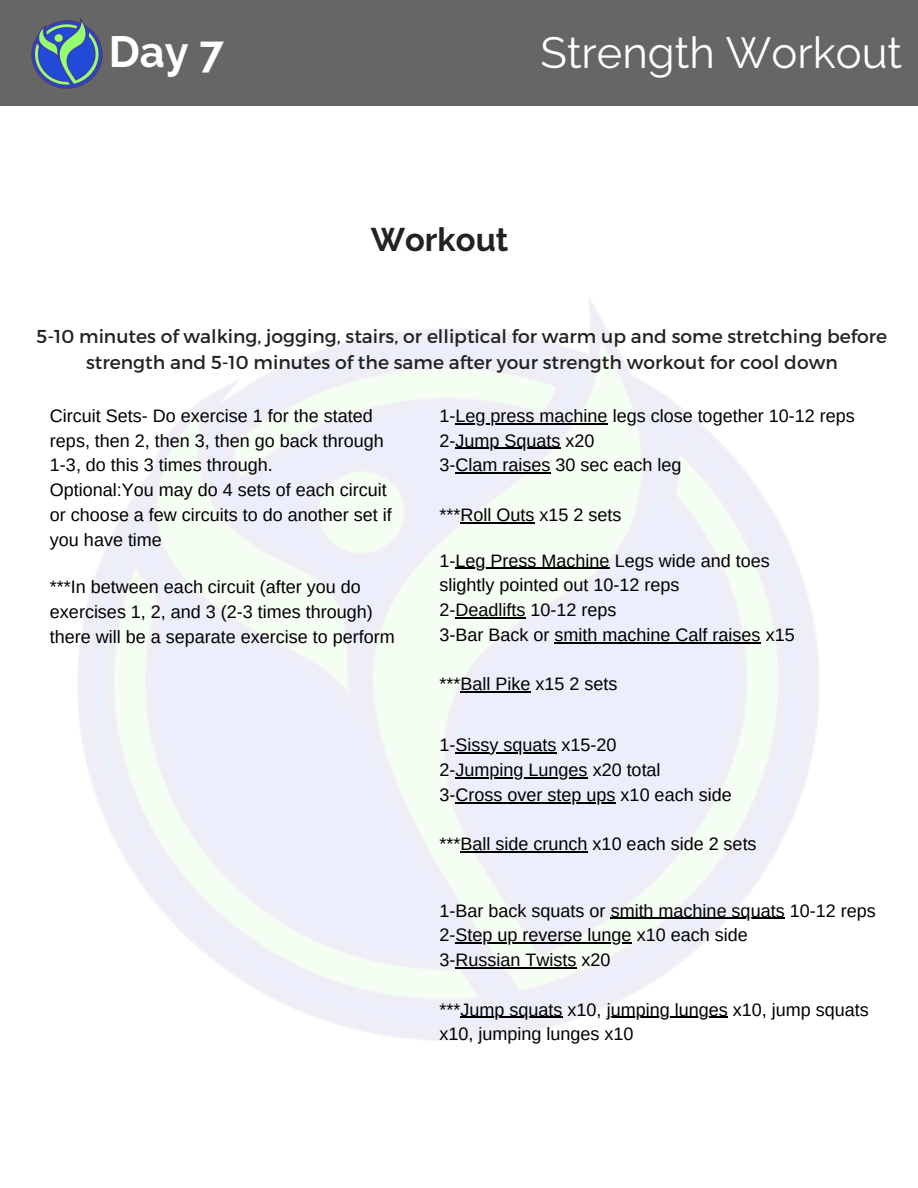
<style>
.page{position:relative;width:918px;height:1188px;background:#fff}
.page>*{position:absolute;margin:0;border:0;box-sizing:border-box;transform-origin:0 0}
.t1{font:43.65px "Raleway";color:#fff}
.t2{font:700 43.65px "Raleway";color:#fff}
.t3{font:700 32.7px "Raleway";color:#222}
.t4{font:18.75px/25.8px "Montserrat";color:#222;text-align:center}
.t5{font:18px/24.8px "Arimo";color:#000}
</style>
<div class="page">
<div style="left:0;top:0;width:918px;height:106px;background:#666"></div>
<img style="left:31px;top:18px;width:72px;height:71px">
<img style="left:78px;top:299px;width:741px;height:742px">
<hr style="left:456px;top:423px;width:152px;height:1px;background:#000">
<hr style="left:456px;top:448px;width:105px;height:1px;background:#000">
<hr style="left:456px;top:472px;width:95px;height:2px;background:#000">
<hr style="left:461px;top:522px;width:74px;height:1px;background:#000">
<hr style="left:456px;top:568px;width:154px;height:1px;background:#000">
<hr style="left:456px;top:617px;width:70px;height:1px;background:#000">
<hr style="left:555px;top:642px;width:206px;height:1px;background:#000">
<hr style="left:461px;top:692px;width:70px;height:1px;background:#000">
<hr style="left:456px;top:752px;width:101px;height:2px;background:#000">
<hr style="left:456px;top:777px;width:132px;height:1px;background:#000">
<hr style="left:456px;top:802px;width:160px;height:1px;background:#000">
<hr style="left:461px;top:851px;width:127px;height:2px;background:#000">
<hr style="left:611px;top:918px;width:174px;height:1px;background:#000">
<hr style="left:456px;top:943px;width:176px;height:1px;background:#000">
<hr style="left:456px;top:967px;width:121px;height:1px;background:#000">
<hr style="left:461px;top:1017px;width:102px;height:1px;background:#000">
<hr style="left:607px;top:1017px;width:121px;height:1px;background:#000">
<p class="t2" style="left:109px;top:26px;width:117px">Day 7</p>
<p class="t1" style="left:541px;top:26px;width:363px">Strength Workout</p>
<p class="t3" style="left:371px;top:220px;width:139px">Workout</p>
<p class="t4" style="left:37px;top:323px;width:852px">5-10 minutes of walking, jogging, stairs, or elliptical for warm up and some stretching before strength and 5-10 minutes of the same after your strength workout for cool down</p>
<p class="t5" style="left:50px;top:403px;width:335px">Circuit Sets- Do exercise 1 for the stated reps, then 2, then 3, then go back through<br>1-3, do this 3 times through.</p>
<p class="t5" style="left:50px;top:477px;width:343px">Optional:You may do 4 sets of each circuit or choose a few circuits to do another set if you have time</p>
<p class="t5" style="left:50px;top:575px;width:346px">***In between each circuit (after you do exercises 1, 2, and 3 (2-3 times through) there will be a separate exercise to perform</p>
<p class="t5" style="left:440px;top:403px;width:417px">1-Leg press machine legs close together 10-12 reps</p>
<p class="t5" style="left:440px;top:428px;width:157px">2-Jump Squats x20</p>
<p class="t5" style="left:440px;top:453px;width:244px">3-Clam raises 30 sec each leg</p>
<p class="t5" style="left:440px;top:502px;width:184px">***Roll Outs x15 2 sets</p>
<p class="t5" style="left:440px;top:548px;width:332px">1-Leg Press Machine Legs wide and toes slightly pointed out 10-12 reps</p>
<p class="t5" style="left:440px;top:598px;width:179px">2-Deadlifts 10-12 reps</p>
<p class="t5" style="left:440px;top:622px;width:357px">3-Bar Back or smith machine Calf raises x15</p>
<p class="t5" style="left:440px;top:672px;width:180px">***Ball Pike x15 2 sets</p>
<p class="t5" style="left:440px;top:733px;width:179px">1-Sissy squats x15-20</p>
<p class="t5" style="left:440px;top:757px;width:223px">2-Jumping Lunges x20 total</p>
<p class="t5" style="left:440px;top:782px;width:294px">3-Cross over step ups x10 each side</p>
<p class="t5" style="left:440px;top:832px;width:319px">***Ball side crunch x10 each side 2 sets</p>
<p class="t5" style="left:440px;top:898px;width:438px">1-Bar back squats or smith machine squats 10-12 reps</p>
<p class="t5" style="left:440px;top:923px;width:310px">2-Step up reverse lunge x10 each side</p>
<p class="t5" style="left:440px;top:948px;width:173px">3-Russian Twists x20</p>
<p class="t5" style="left:440px;top:997px;width:431px">***Jump squats x10, jumping lunges x10, jump squats x10, jumping lunges x10</p>
</div>
